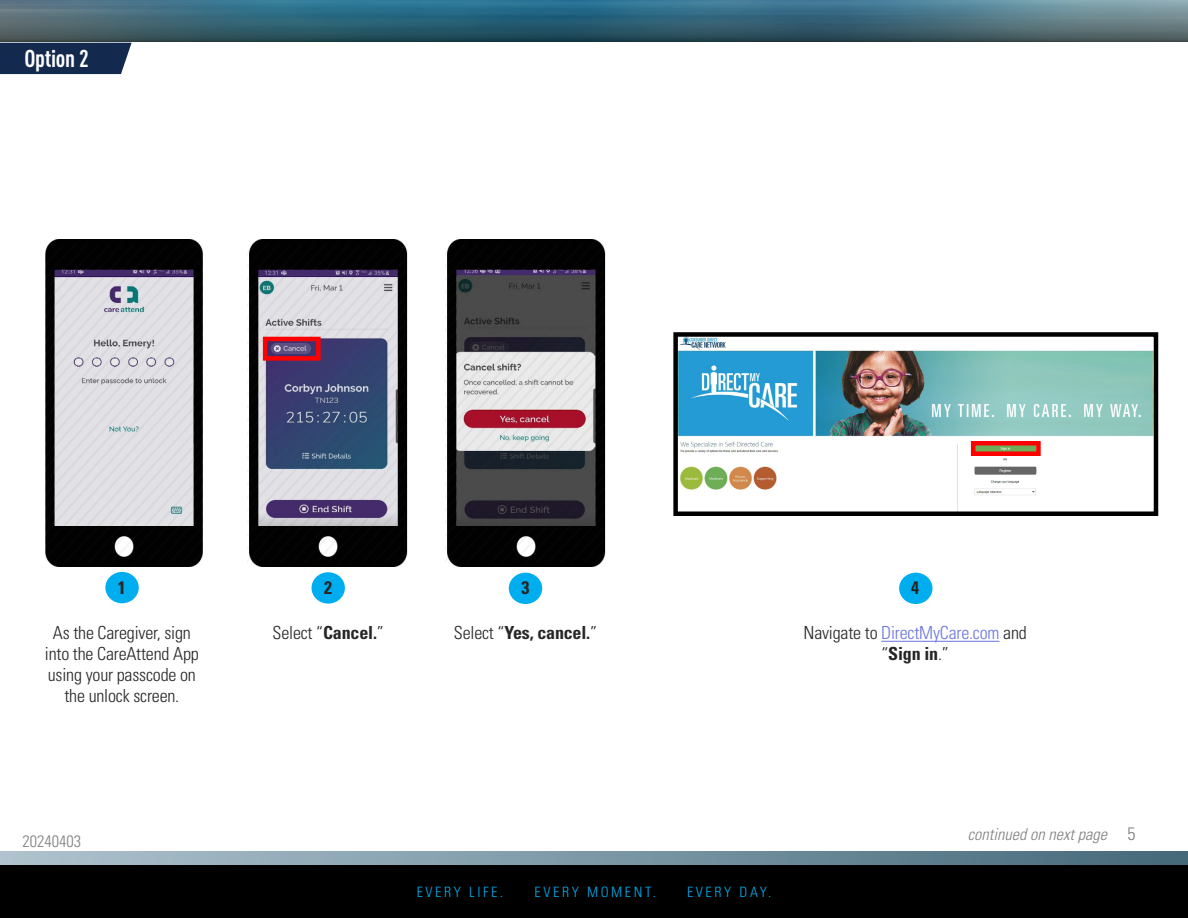
<style>
.page{position:relative;width:1188px;height:918px;background:#fff}
.page>*{position:absolute;margin:0;border:0;box-sizing:border-box;transform-origin:0 0}
.t1{font:700 24px "DIN Cond";letter-spacing:-.01em;color:#fff}
.t2{font:300 condensed 18px/21px "Univers";letter-spacing:-.01em;color:#262626;text-align:center}
.t3{font:700 condensed 18px "Univers";letter-spacing:-.01em;color:#262626}
.t4{font:300 condensed 18px "Univers";color:#808080}
.t5{font:italic 300 condensed 16.5px "Univers";color:#808080}
.t6{font:300 condensed 16.5px "Univers";color:#808080}
.t7{font:300 condensed 14.25px "Univers";letter-spacing:.18em;color:#00aeef}
.s1{font-weight:700}
.s2{font-weight:300}
.s3{color:#6975dc}
</style>
<div class="page">
<img style="left:445px;top:240px;width:161px;height:327px">
<div style="left:509px;top:573px;width:33px;height:31px;background:#00aeef;border-radius:50%"></div>
<div style="left:899px;top:573px;width:34px;height:31px;background:#00aeef;border-radius:50%"></div>
<hr style="left:881px;top:641px;width:118px;height:1px;background:#6975dc">
<svg style="left:0;top:0;width:1188px;height:42px;background:#3c6778"></svg>
<div style="left:0;top:43px;width:132px;height:31px;background:#13294e"></div>
<div style="left:0;top:864px;width:1188px;height:54px;background:#000"></div>
<svg style="left:0;top:851px;width:1188px;height:13px;background:#7b96a5"></svg>
<div style="left:105px;top:572px;width:34px;height:31px;background:#00aeef;border-radius:50%"></div>
<div style="left:312px;top:572px;width:33px;height:32px;background:#00aeef;border-radius:50%"></div>
<img style="left:248px;top:240px;width:160px;height:327px">
<img style="left:45px;top:240px;width:157px;height:327px">
<div style="left:263px;top:337px;width:58px;height:24px;border:4px solid #f00"></div>
<svg style="left:673px;top:332px;width:486px;height:184px"></svg>
<div style="left:971px;top:441px;width:70px;height:15px;border:4px solid #f00"></div>
<p class="t1" style="left:24px;top:44px;width:66px">Option 2</p>
<p class="t3" style="left:118px;top:576px;width:9px">1</p>
<p class="t2" style="left:53px;top:622px;width:139px">As the Caregiver, sign</p>
<p class="t2" style="left:45px;top:643px;width:155px">into the CareAttend App using your passcode on the unlock screen.</p>
<p class="t6" style="left:22px;top:831px;width:60px">20240403</p>
<p class="t3" style="left:324px;top:577px;width:9px">2</p>
<p class="t2" style="left:273px;top:622px;width:113px">Select “<span class="s1">Cancel.</span>”</p>
<p class="t3" style="left:522px;top:577px;width:9px">3</p>
<p class="t3" style="left:454px;top:622px;width:145px"><span class="s2">Select “</span>Yes, cancel.<span class="s2">”</span></p>
<p class="t3" style="left:911px;top:577px;width:9px">4</p>
<p class="t2" style="left:804px;top:623px;width:225px">Navigate to <span class="s3">DirectMyCare.com</span> and “<span class="s1">Sign in</span>.”</p>
<p class="t7" style="left:417px;top:884px;width:88px">EVERY LIFE.</p>
<p class="t7" style="left:535px;top:884px;width:123px">EVERY MOMENT.</p>
<p class="t7" style="left:687px;top:884px;width:86px">EVERY DAY.</p>
<p class="t5" style="left:968px;top:825px;width:141px">continued on next page</p>
<p class="t4" style="left:1128px;top:823px;width:9px">5</p>
</div>
